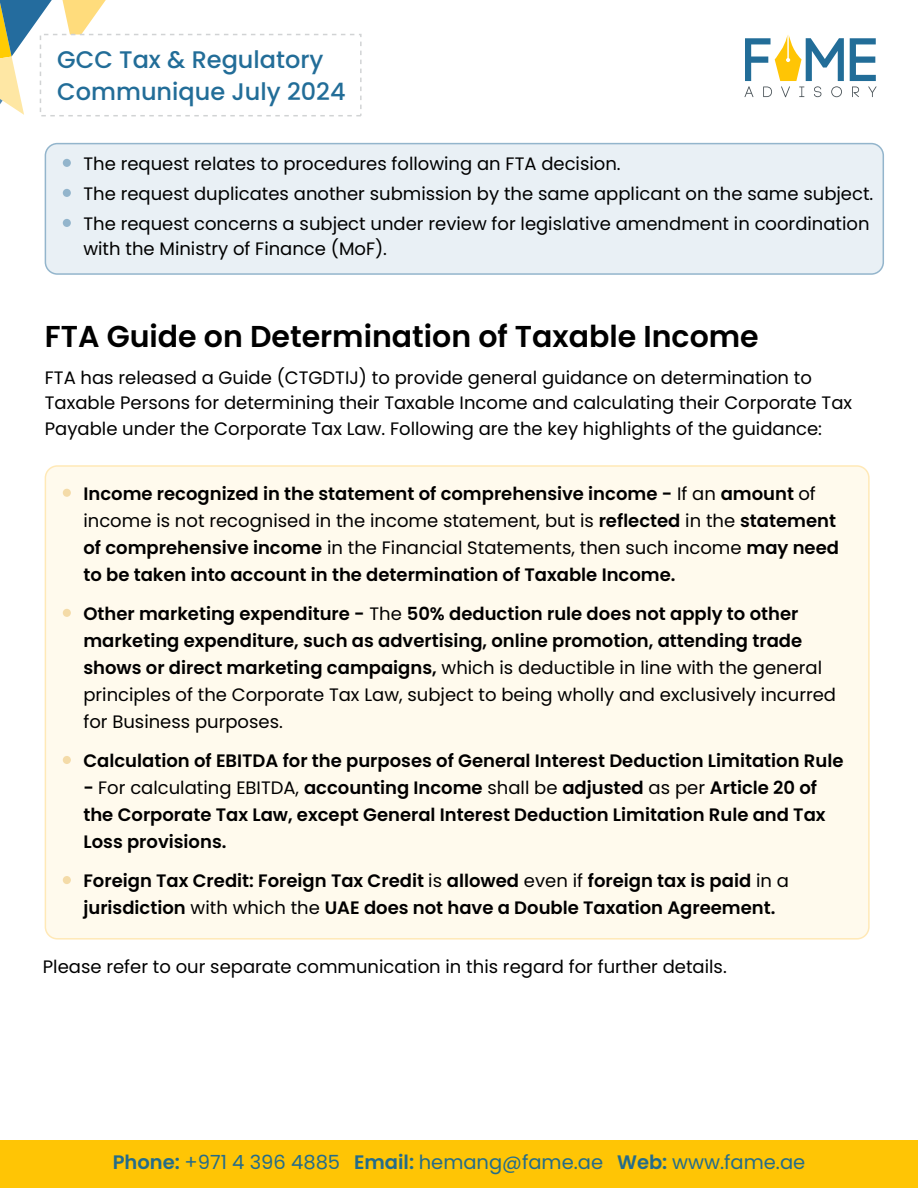
<style>
.page{position:relative;width:918px;height:1188px;background:#fff}
.page>*{position:absolute;margin:0;border:0;box-sizing:border-box;transform-origin:0 0}
.t1{font:600 30.15px "Poppins";color:#000}
.t2{font:500 24px/32.4px "Poppins";color:#226d98}
.t3{font:19.5px "Poppins";color:#246c8a}
.t4{font:600 18px/27px "Poppins";color:#000}
.t5{font:18px/30px "Poppins";color:#000}
.s1{font-weight:400}
.s2{font-weight:600}
</style>
<div class="page">
<div style="left:0;top:1141px;width:918px;height:47px;background:#ffc505"></div>
<svg style="left:744px;top:35px;width:133px;height:62px"></svg>
<div style="left:45px;top:144px;width:838px;height:130px;background:#e9f0f5;border-radius:12px"></div>
<div style="left:45px;top:143px;width:839px;height:132px;border:2px solid #93b5cc;border-radius:12px"></div>
<div style="left:63px;top:159px;width:8px;height:8px;background:#93b5cc;border-radius:50%"></div>
<div style="left:63px;top:189px;width:8px;height:8px;background:#93b5cc;border-radius:50%"></div>
<div style="left:63px;top:219px;width:8px;height:8px;background:#93b5cc;border-radius:50%"></div>
<div style="left:45px;top:466px;width:824px;height:473px;background:#fffaed;border-radius:12px"></div>
<div style="left:63px;top:489px;width:8px;height:8px;background:#f4dba8;border-radius:50%"></div>
<div style="left:63px;top:609px;width:8px;height:8px;background:#f4dba8;border-radius:50%"></div>
<div style="left:63px;top:756px;width:8px;height:8px;background:#f4dba8;border-radius:50%"></div>
<div style="left:63px;top:876px;width:8px;height:8px;background:#f4dba8;border-radius:50%"></div>
<svg style="left:0;top:0;width:120px;height:117px"></svg>
<div style="left:40px;top:34px;width:322px;height:82px;background:#fff;border:2px dashed #d1d3d4"></div>
<h2 class="t2" style="left:57px;top:43px;width:290px">GCC Tax &amp; Regulatory<br>Communique July 2024</h2>
<p class="t5" style="left:83px;top:149px;width:791px">The request relates to procedures following an FTA decision.<br>The request duplicates another submission by the same applicant on the same subject.<br>The request concerns a subject under review for legislative amendment in coordination</p>
<p class="t5" style="left:83px;top:234px;width:305px">with the Ministry of Finance (MoF).</p>
<h1 class="t1" style="left:45px;top:319px;width:715px">FTA Guide on Determination of Taxable Income</h1>
<p class="t5" style="left:45px;top:365px;width:809px;line-height:25.5px">FTA has released a Guide (CTGDTIJ) to provide general guidance on determination to<br>Taxable Persons for determining their Taxable Income and calculating their Corporate Tax<br>Payable under the Corporate Tax Law. Following are the key highlights of the guidance:</p>
<p class="t4" style="left:83px;top:480px;width:757px">Income recognized in the statement of comprehensive income - <span class="s1">If an</span> amount <span class="s1">of income is not recognised in the income statement, but is</span> reflected <span class="s1">in the</span> statement of comprehensive income <span class="s1">in the Financial Statements, then such income</span> may need to be taken into account in the determination of Taxable Income.</p>
<p class="t4" style="left:83px;top:600px;width:754px">Other marketing expenditure - <span class="s1">The</span> 50% deduction rule does not apply to other marketing expenditure, such as advertising, online promotion, attending trade shows or direct marketing campaigns, <span class="s1">which is deductible in line with the general principles of the Corporate Tax Law, subject to being wholly and exclusively incurred for Business purposes.</span></p>
<p class="t4" style="left:83px;top:747px;width:762px">Calculation of EBITDA for the purposes of General Interest Deduction Limitation Rule</p>
<p class="t4" style="left:83px;top:774px;width:744px">- <span class="s1">For calculating EBITDA,</span> accounting Income <span class="s1">shall be</span> adjusted <span class="s1">as per</span> Article 20 of the Corporate Tax Law, except General Interest Deduction Limitation Rule and Tax<br>Loss provisions.</p>
<p class="t4" style="left:83px;top:867px;width:707px">Foreign Tax Credit: Foreign Tax Credit <span class="s1">is</span> allowed <span class="s1">even if</span> foreign tax is paid <span class="s1">in a </span>jurisdiction <span class="s1">with which the</span> UAE does not have a Double Taxation Agreement.</p>
<p class="t5" style="left:43px;top:952px;width:685px">Please refer to our separate communication in this regard for further details.</p>
<p class="t3" style="left:113px;top:1151px;width:694px"><span class="s2">Phone:</span> +971 4 396 4885 <span class="s2">Email:</span> hemang@fame.ae <span class="s2">Web:</span> www.fame.ae</p>
</div>
